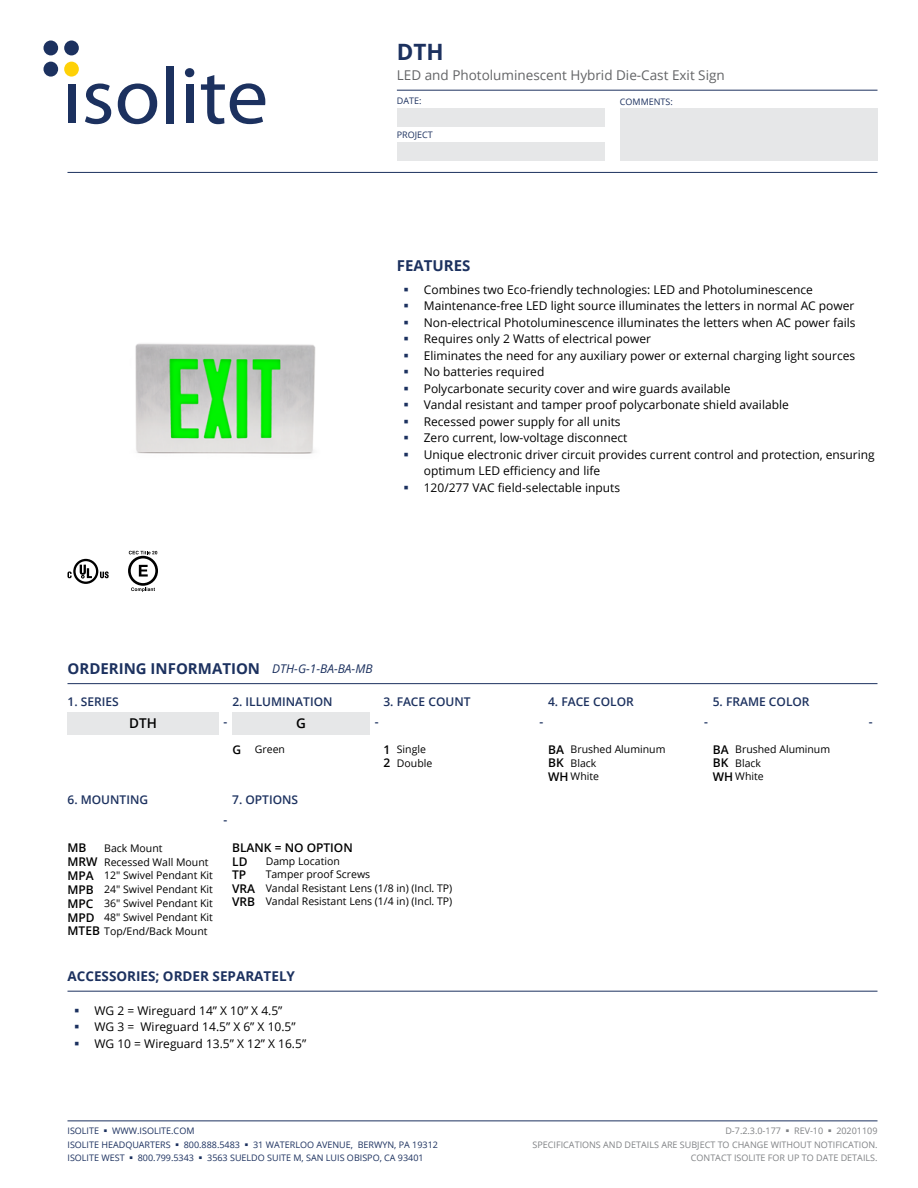
<style>
.page{position:relative;width:918px;height:1188px;background:#fff}
.page>*{position:absolute;margin:0;border:0;box-sizing:border-box;transform-origin:0 0}
.t1{font:700 22.5px "Open Sans";color:#1c315f}
.t2{font:700 15px "Open Sans";color:#1c315f}
.t3{font:13.5px "Open Sans";color:#636466}
.t4{font:700 13.5px "Open Sans";color:#1c315f}
.t5{font:600 13.5px "Open Sans";color:#000}
.t6{font:12px/16.5px "Open Sans";color:#000}
.t7{font:600 12px "Open Sans";color:#1c315f}
.t8{font:600 12px/13.5px "Open Sans";color:#000}
.t9{font:10.5px/13.5px "Open Sans";color:#000}
.t10{font:9px/13.5px "Open Sans";color:#1c315f}
.t11{font:9px/13.5px "Open Sans";color:#808285;text-align:right}
.s1{font-weight:400;font-style:italic;font-size:12px}
.s2{font-weight:600;font-size:12px}
</style>
<div class="page">
<div style="left:397px;top:108px;width:208px;height:19px;background:#e6e7e8"></div>
<div style="left:397px;top:142px;width:208px;height:19px;background:#e6e7e8"></div>
<div style="left:620px;top:108px;width:258px;height:53px;background:#e6e7e8"></div>
<hr style="left:397px;top:90px;width:481px;height:1px;background:#1c315f">
<hr style="left:68px;top:172px;width:810px;height:1px;background:#1c315f">
<div style="left:68px;top:84px;width:7px;height:39px;background:#1c315f"></div>
<svg style="left:85px;top:84px;width:26px;height:40px"></svg>
<svg style="left:118px;top:84px;width:39px;height:40px"></svg>
<div style="left:166px;top:66px;width:8px;height:57px;background:#1c315f"></div>
<div style="left:185px;top:68px;width:9px;height:9px;background:#1c315f;border-radius:50%"></div>
<div style="left:186px;top:84px;width:7px;height:39px;background:#1c315f"></div>
<svg style="left:201px;top:75px;width:64px;height:49px"></svg>
<div style="left:44px;top:40px;width:14px;height:15px;background:#1c315f;border-radius:50%"></div>
<div style="left:64px;top:40px;width:15px;height:15px;background:#1c315f;border-radius:50%"></div>
<div style="left:44px;top:62px;width:14px;height:15px;background:#1c315f;border-radius:50%"></div>
<div style="left:64px;top:62px;width:15px;height:15px;background:#fed107;border-radius:50%"></div>
<hr style="left:68px;top:1120px;width:810px;height:1px;background:#1c315f">
<hr style="left:68px;top:683px;width:810px;height:1px;background:#1c315f">
<div style="left:68px;top:712px;width:151px;height:23px;background:#e6e7e8"></div>
<div style="left:232px;top:712px;width:138px;height:23px;background:#e6e7e8"></div>
<hr style="left:68px;top:991px;width:810px;height:1px;background:#1c315f">
<img style="left:135px;top:343px;width:181px;height:111px">
<svg style="left:128px;top:551px;width:30px;height:41px"></svg>
<svg style="left:68px;top:559px;width:41px;height:25px"></svg>
<h1 class="t1" style="left:397px;top:36px;width:48px">DTH</h1>
<p class="t3" style="left:397px;top:66px;width:329px">LED and Photoluminescent Hybrid Die-Cast Exit Sign</p>
<p class="t10" style="left:397px;top:93px;width:26px">DATE:</p>
<p class="t10" style="left:620px;top:95px;width:55px">COMMENTS:</p>
<p class="t10" style="left:397px;top:127px;width:38px">PROJECT</p>
<p class="t2" style="left:397px;top:255px;width:75px">FEATURES</p>
<p class="t6" style="left:424px;top:281px;width:453px">Combines two Eco-friendly technologies: LED and Photoluminescence Maintenance-free LED light source illuminates the letters in normal AC power Non-electrical Photoluminescence illuminates the letters when AC power fails Requires only 2 Watts of electrical power<br>Eliminates the need for any auxiliary power or external charging light sources<br>No batteries required<br>Polycarbonate security cover and wire guards available<br>Vandal resistant and tamper proof polycarbonate shield available<br>Recessed power supply for all units<br>Zero current, low-voltage disconnect<br>Unique electronic driver circuit provides current control and protection, ensuring optimum LED efficiency and life<br>120/277 VAC field-selectable inputs</p>
<p class="t2" style="left:68px;top:658px;width:307px">ORDERING INFORMATION <span class="s1">DTH-G-1-BA-BA-MB</span></p>
<p class="t7" style="left:67px;top:694px;width:53px">1. SERIES</p>
<p class="t7" style="left:232px;top:694px;width:102px">2. ILLUMINATION</p>
<p class="t7" style="left:383px;top:694px;width:89px">3. FACE COUNT</p>
<p class="t7" style="left:548px;top:694px;width:87px">4. FACE COLOR</p>
<p class="t7" style="left:713px;top:693px;width:98px">5. FRAME COLOR</p>
<p class="t5" style="left:129px;top:714px;width:29px">DTH</p>
<p class="t7" style="left:224px;top:714px;width:5px">-</p>
<p class="t5" style="left:296px;top:714px;width:11px">G</p>
<p class="t7" style="left:375px;top:714px;width:5px">-</p>
<p class="t7" style="left:539px;top:714px;width:5px">-</p>
<p class="t7" style="left:704px;top:714px;width:5px">-</p>
<p class="t7" style="left:869px;top:714px;width:5px">-</p>
<p class="t9" style="left:232px;top:743px;width:54px"><span class="s2">G</span> Green</p>
<p class="t9" style="left:383px;top:743px;width:50px"><span class="s2">1</span> Single<br><span class="s2">2</span> Double</p>
<p class="t9" style="left:548px;top:743px;width:119px"><span class="s2">BA</span> Brushed Aluminum<br><span class="s2">BK</span> Black<br><span class="s2">WH</span> White</p>
<p class="t9" style="left:713px;top:743px;width:119px"><span class="s2">BA</span> Brushed Aluminum<br><span class="s2">BK</span> Black<br><span class="s2">WH</span> White</p>
<p class="t7" style="left:68px;top:792px;width:82px">6. MOUNTING</p>
<p class="t7" style="left:232px;top:792px;width:67px">7. OPTIONS</p>
<p class="t7" style="left:224px;top:812px;width:5px">-</p>
<p class="t8" style="left:68px;top:841px;width:20px">MB</p>
<p class="t9" style="left:68px;top:841px;width:147px;text-indent:37px">Back Mount<br><span class="s2">MRW</span> Recessed Wall Mount<br><span class="s2">MPA</span> 12" Swivel Pendant Kit<br><span class="s2">MPB</span> 24" Swivel Pendant Kit<br><span class="s2">MPC</span> 36" Swivel Pendant Kit<br><span class="s2">MPD</span> 48" Swivel Pendant Kit<br><span class="s2">MTEB</span> Top/End/Back Mount</p>
<p class="t8" style="left:232px;top:841px;width:122px">BLANK = NO OPTION<br>LD</p>
<p class="t9" style="left:266px;top:854px;width:76px">Damp Location</p>
<p class="t9" style="left:232px;top:868px;width:222px;text-indent:33px">Tamper proof Screws<br><span class="s2">VRA</span> Vandal Resistant Lens (1/8 in) (Incl. TP)<br><span class="s2">VRB</span> Vandal Resistant Lens (1/4 in) (Incl. TP)</p>
<p class="t8" style="left:232px;top:868px;width:16px">TP</p>
<p class="t4" style="left:68px;top:967px;width:229px">ACCESSORIES; ORDER SEPARATELY</p>
<p class="t6" style="left:94px;top:1002px;width:213px">WG 2 = Wireguard 14” X 10” X 4.5”<br>WG 3 = Wireguard 14.5” X 6” X 10.5”<br>WG 10 = Wireguard 13.5” X 12” X 16.5”</p>
<p class="t10" style="left:68px;top:1124px;width:372px">ISOLITE ▪ WWW.ISOLITE.COM<br>ISOLITE HEADQUARTERS ▪ 800.888.5483 ▪ 31 WATERLOO AVENUE, BERWYN, PA 19312<br>ISOLITE WEST ▪ 800.799.5343 ▪ 3563 SUELDO SUITE M, SAN LUIS OBISPO, CA 93401</p>
<p class="t11" style="left:533px;top:1124px;width:346px">D-7.2.3.0-177 ▪ REV-10 ▪ 20201109<br>SPECIFICATIONS AND DETAILS ARE SUBJECT TO CHANGE WITHOUT NOTIFICATION.<br>CONTACT ISOLITE FOR UP TO DATE DETAILS.</p>
</div>
